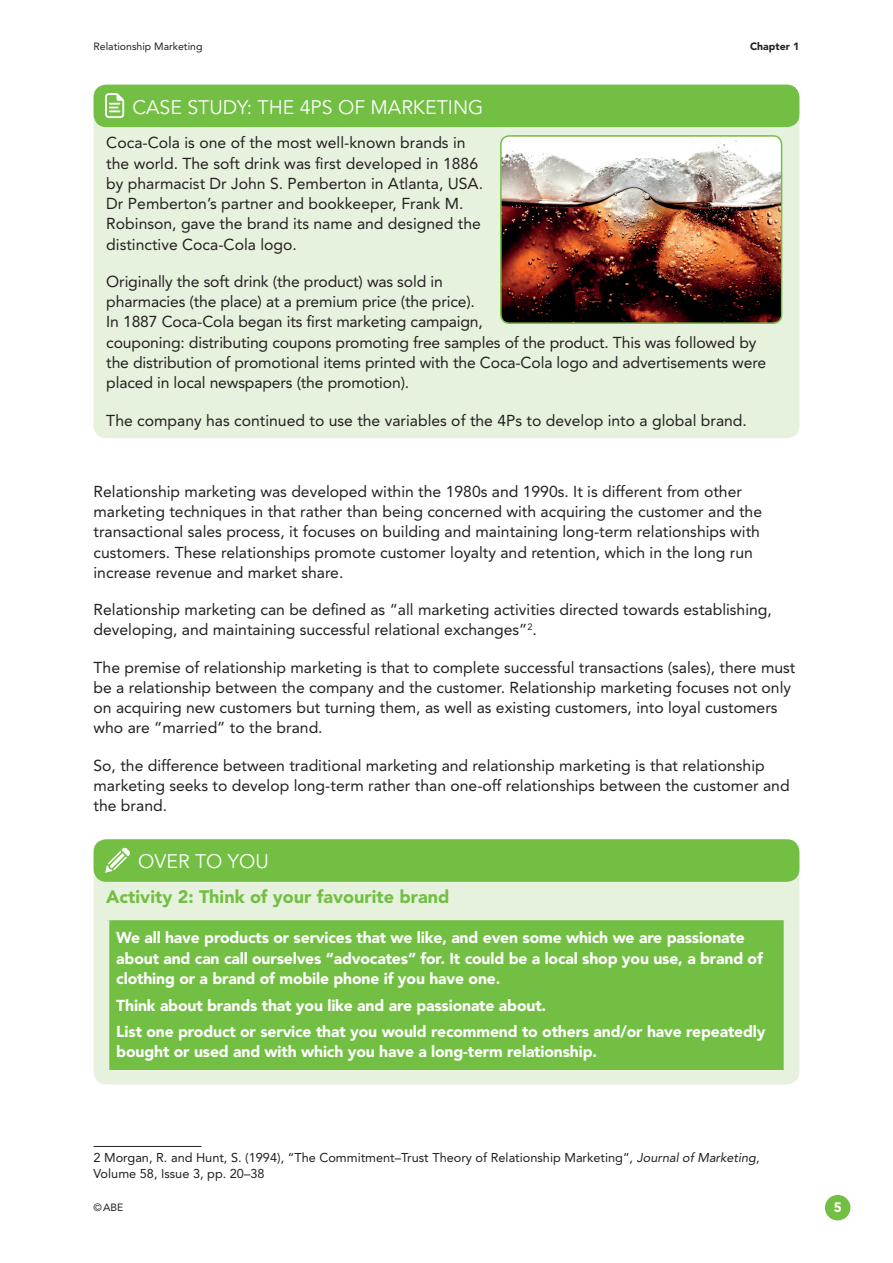
<style>
.page{position:relative;width:893px;height:1263px;background:#fff}
.page>*{position:absolute;margin:0;border:0;box-sizing:border-box;transform-origin:0 0}
.t1{font:19.5px "Avenir LT Std";color:#fff}
.t2{font:900 18px "Avenir LT Std";color:#72bf43}
.t3{font:15.75px/20.2px "Avenir LT Std";color:#231f20}
.t4{font:900 15.75px/20.2px "Avenir LT Std";letter-spacing:-.01em;color:#fff}
.t5{font:900 13.5px "Avenir LT Std";color:#fff}
.t6{font:12.75px/15.8px "Avenir LT Std";color:#231f20}
.t7{font:10.5px "Avenir LT Std";color:#231f20}
.t8{font:900 10.5px "Avenir LT Std";color:#231f20}
.s1{font-style:italic}
</style>
<div class="page">
<div style="left:825px;top:1195px;width:25px;height:25px;background:#72bf43;border-radius:50%"></div>
<div style="left:94px;top:85px;width:705px;height:353px;background:#e7f2de;border-radius:13px"></div>
<div style="left:94px;top:85px;width:705px;height:42px;background:#72bf43;border-radius:13px"></div>
<svg style="left:105px;top:93px;width:19px;height:25px"></svg>
<img style="left:501px;top:136px;width:281px;height:187px">
<div style="left:500px;top:135px;width:282px;height:189px;border:2px solid #72bf43;border-radius:9px"></div>
<div style="left:94px;top:839px;width:705px;height:245px;background:#e7f2de;border-radius:13px"></div>
<div style="left:108px;top:919px;width:677px;height:151px;background:#72bf43"></div>
<hr style="left:106px;top:917px;width:681px;height:3px;background:#e7f2de">
<hr style="left:106px;top:920px;width:3px;height:150px;background:#e7f2de">
<hr style="left:784px;top:920px;width:3px;height:150px;background:#e7f2de">
<div style="left:94px;top:839px;width:705px;height:43px;background:#72bf43;border-radius:13px"></div>
<svg style="left:105px;top:848px;width:25px;height:25px"></svg>
<hr style="left:94px;top:1146px;width:108px;height:1px;background:#231f20">
<p class="t7" style="left:94px;top:41px;width:110px">Relationship Marketing</p>
<p class="t8" style="left:750px;top:40px;width:51px">Chapter 1</p>
<p class="t1" style="left:132px;top:96px;width:352px">CASE STU DY: THE 4PS OF MARKETING</p>
<p class="t3" style="left:106px;top:133px;width:378px">Coca-Cola is one of the most well-known brands in the world. The soft drink was first developed in 1886 by pharmacist Dr John S. Pemberton in Atlanta, USA.<br>Dr Pemberton’s partner and bookkeeper, Frank M.<br>Robinson, gave the brand its name and designed the distinctive Coca-Cola logo.</p>
<p class="t3" style="left:106px;top:271px;width:661px">Originally the soft drink (the product) was sold in<br>pharmacies (the place) at a premium price (the price).<br>In 1887 Coca-Cola began its first marketing campaign,<br>couponing: distributing coupons promoting free samples of the product. This was followed by the distribution of promotional items printed with the Coca-Cola logo and advertisements were placed in local newspapers (the promotion).</p>
<p class="t3" style="left:106px;top:410px;width:642px">The company has continued to use the variables of the 4Ps to develop into a global brand.</p>
<p class="t3" style="left:94px;top:481px;width:670px">Relationship marketing was developed within the 1980s and 1990s. It is different from other marketing techniques in that rather than being concerned with acquiring the customer and the transactional sales process, it focuses on building and maintaining long-term relationships with customers. These relationships promote customer loyalty and retention, which in the long run increase revenue and market share.</p>
<p class="t3" style="left:94px;top:600px;width:680px">Relationship marketing can be defined as “all marketing activities directed towards establishing, developing, and maintaining successful relational exchanges”<sup>2</sup>.</p>
<p class="t3" style="left:94px;top:657px;width:703px">The premise of relationship marketing is that to complete successful transactions (sales), there must be a relationship between the company and the customer. Relationship marketing focuses not only on acquiring new customers but turning them, as well as existing customers, into loyal customers who are “married” to the brand.</p>
<p class="t3" style="left:94px;top:755px;width:698px">So, the difference between traditional marketing and relationship marketing is that relationship marketing seeks to develop long-term rather than one-off relationships between the customer and the brand.</p>
<p class="t1" style="left:138px;top:850px;width:132px">OVER TO YO U</p>
<p class="t2" style="left:106px;top:885px;width:345px">Activity 2: Think of your favourite brand</p>
<p class="t4" style="left:116px;top:928px;width:648px">We all have products or services that we like, and even some which we are passionate about and can call ourselves “advocates” for. It could be a local shop you use, a brand of clothing or a brand of mobile phone if you have one.</p>
<p class="t4" style="left:116px;top:992px;width:651px;line-height:26.7px">Think about brands that you like and are passionate about.<br>List one product or service that you would recommend to others and/or have repeatedly</p>
<p class="t4" style="left:116px;top:1042px;width:482px">bought or used and with which you have a long-term relationship.</p>
<p class="t6" style="left:94px;top:1150px;width:667px">2 Morgan, R. and Hunt, S. (1994), “The Commitment–Trust Theory of Relationship Marketing”, <span class="s1">Journal of Marketing</span>,<br>Volume 58, Issue 3, pp. 20–38</p>
<p class="t7" style="left:94px;top:1202px;width:31px">©ABE</p>
<p class="t5" style="left:834px;top:1199px;width:9px">5</p>
</div>
